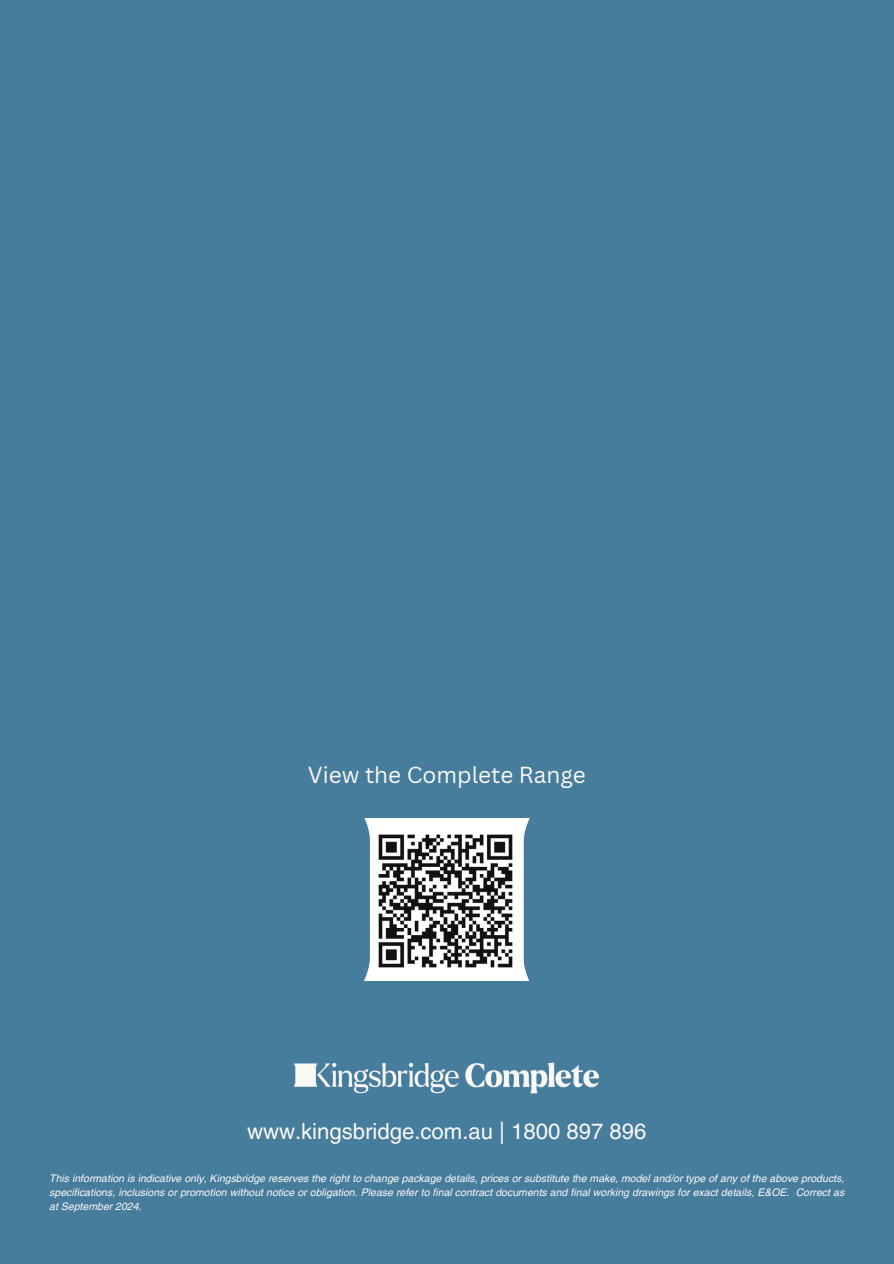
<style>
.page{position:relative;width:894px;height:1264px;background:#fff}
.page>*{position:absolute;margin:0;border:0;box-sizing:border-box;transform-origin:0 0}
.t1{font:22.5px "Canva Sans";color:#faf8f5}
.t2{font:22.05px "Helvetica LT Pro";color:#faf8f5}
.t3{font:italic 10.5px/14px "Helvetica LT Pro";color:#faf8f5;text-align:justify}
</style>
<div class="page">
<div style="left:0;top:0;width:893px;height:1263px;background:#467c9c"></div>
<div style="left:357px;top:818px;width:186px;height:162px;background:#fff"></div>
<img style="left:397px;top:834px;width:99px;height:134px">
<svg style="left:496px;top:818px;width:47px;height:163px"></svg>
<svg style="left:357px;top:818px;width:40px;height:163px"></svg>
<img style="left:294px;top:1062px;width:305px;height:31px">
<p class="t1" style="left:308px;top:758px;width:279px">View the Complete Range</p>
<p class="t2" style="left:247px;top:1123px;width:401px">www.kingsbridge.com.au | 1800 897 896</p>
<p class="t3" style="left:49px;top:1172px;width:796px">This information is indicative only, Kingsbridge reserves the right to change package details, prices or substitute the make, model and/or type of any of the above products, specifications, inclusions or promotion without notice or obligation. Please refer to final contract documents and final working drawings for exact details, E&amp;OE. Correct as at September 2024.</p>
</div>
